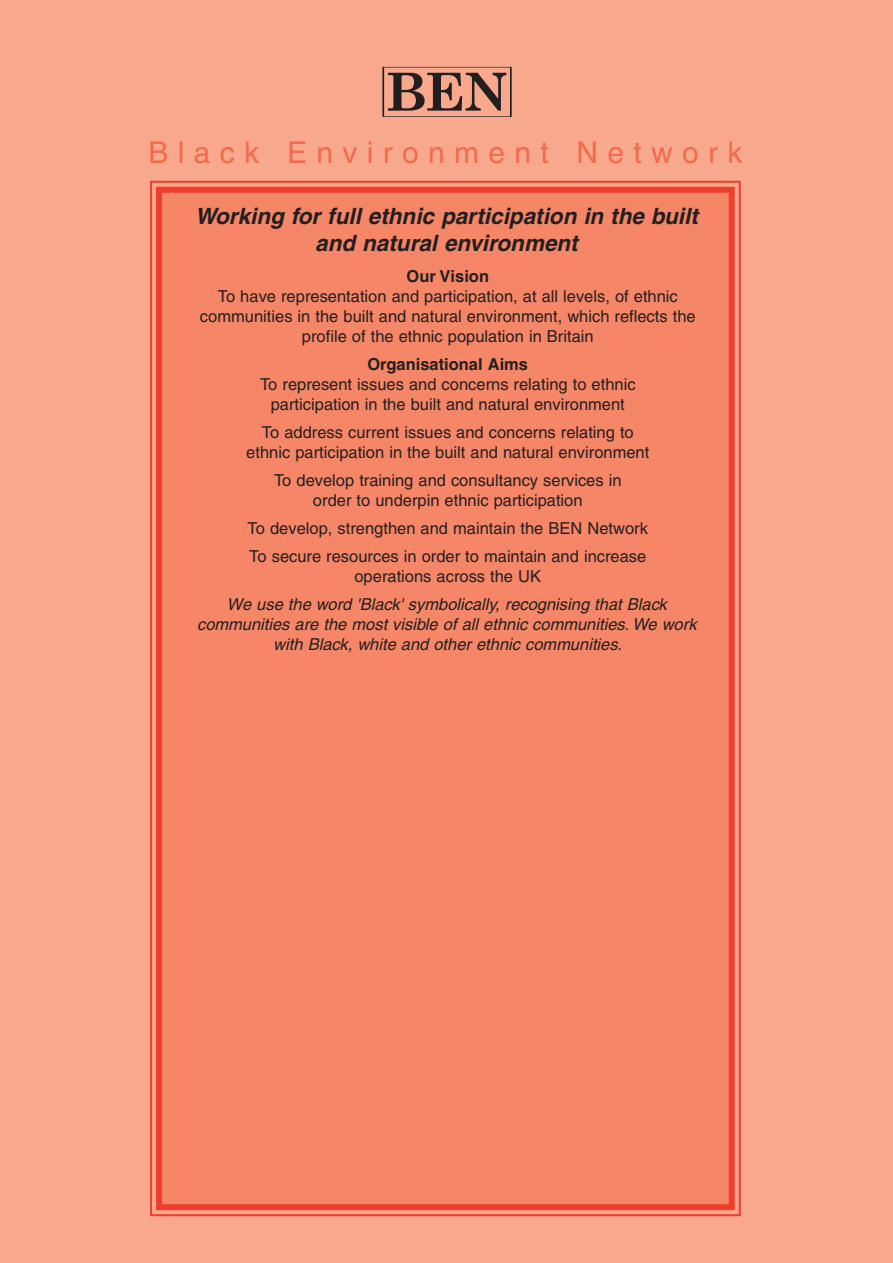
<style>
.page{position:relative;width:893px;height:1263px;background:#f8a98d}
.page>*{position:absolute;margin:0;border:0;box-sizing:border-box;transform-origin:0 0}
.t1{font:30px "Helvetica";letter-spacing:.31em;color:#f26b4d}
.t2{font:italic 700 22.5px/27px "Helvetica";color:#231f20;text-align:center}
.t3{font:16.5px/19.8px "Helvetica";color:#231f20;text-align:center}
.t4{font:italic 16.5px/19.8px "Helvetica";color:#231f20;text-align:center}
.t5{font:700 16.5px "Helvetica";color:#231f20}
</style>
<div class="page">
<svg style="left:388px;top:73px;width:118px;height:38px"></svg>
<div style="left:159px;top:190px;width:573px;height:1017px;background:#f58667"></div>
<div style="left:156px;top:187px;width:579px;height:1023px;border:6px solid #ef3e2e"></div>
<h1 class="t1" style="left:148px;top:141px;width:596px">Black Environment Network</h1>
<h2 class="t2" style="left:195px;top:204px;width:504px">Working for full ethnic participation in the built and natural environment</h2>
<p class="t5" style="left:406px;top:270px;width:84px">Our Vision</p>
<p class="t3" style="left:200px;top:288px;width:497px">To have representation and participation, at all levels, of ethnic communities in the built and natural environment, which reflects the profile of the ethnic population in Britain</p>
<p class="t5" style="left:367px;top:358px;width:162px">Organisational Aims</p>
<p class="t3" style="left:260px;top:376px;width:377px">To represent issues and concerns relating to ethnic participation in the built and natural environment</p>
<p class="t3" style="left:246px;top:424px;width:405px">To address current issues and concerns relating to ethnic participation in the built and natural environment</p>
<p class="t3" style="left:274px;top:472px;width:349px">To develop training and consultancy services in order to underpin ethnic participation</p>
<p class="t3" style="left:248px;top:516px;width:402px;line-height:28.3px;text-align:left">To develop, strengthen and maintain the BEN Network<br>To secure resources in order to maintain and increase</p>
<p class="t3" style="left:354px;top:568px;width:188px">operations across the UK</p>
<p class="t4" style="left:197px;top:596px;width:501px">We use the word 'Black' symbolically, recognising that Black communities are the most visible of all ethnic communities. We work with Black, white and other ethnic communities.</p>
</div>
